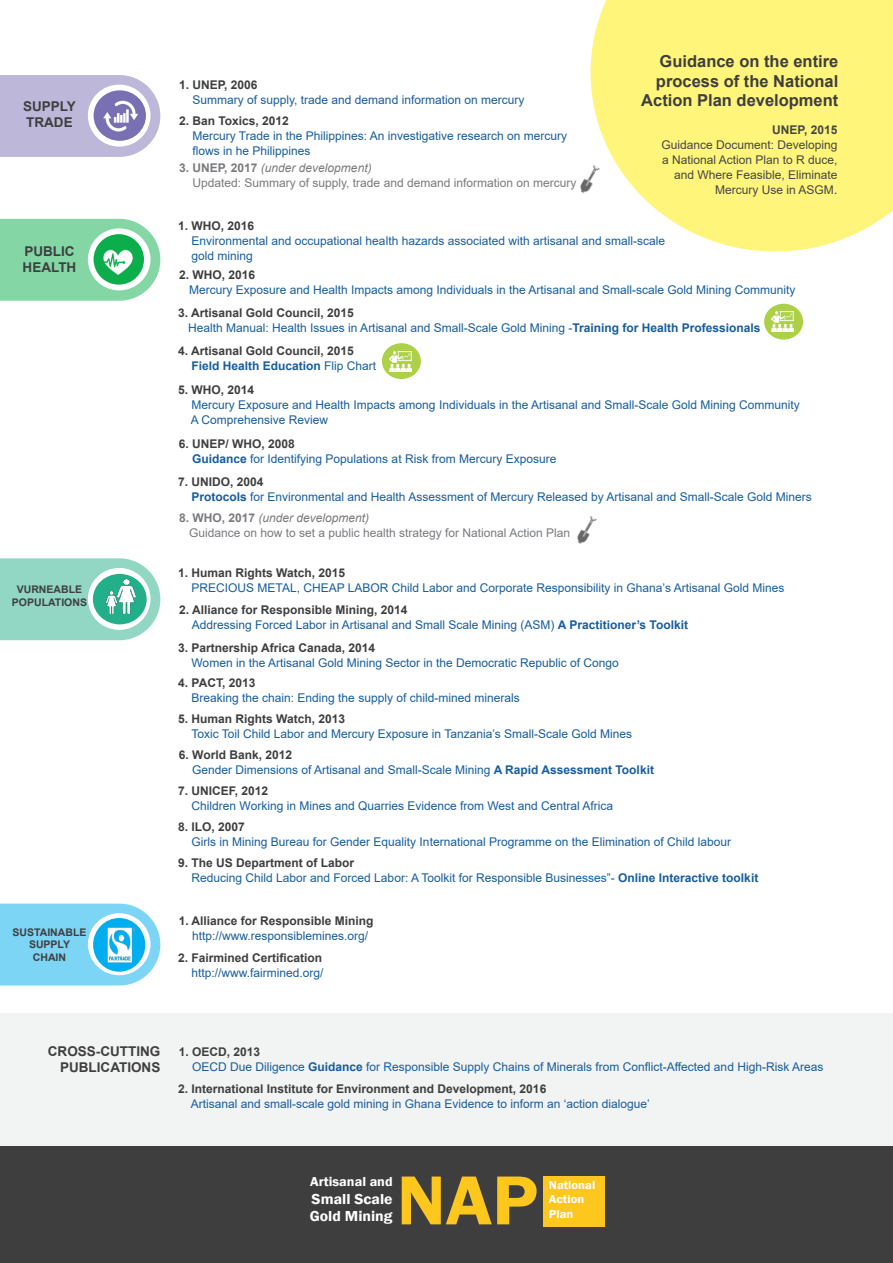
<style>
.page{position:relative;width:893px;height:1263px;background:#fff}
.page>*{position:absolute;margin:0;border:0;box-sizing:border-box;transform-origin:0 0}
.t1{font:600 71.7px "Franklin Gothic";color:#fec71d;scale:1.06 1}
.t2{font:700 16.5px "Arial";color:#3e3e3f}
.t3{font:600 14.85px/17.7px "Franklin Gothic";color:#fff;scale:1.06 1}
.t4{font:700 13.5px "Arial";color:#3e3e3f}
.t5{font:600 13.35px "Franklin Gothic";color:#fff;scale:1.06 1}
.t6{font:12px "Arial";color:#175d9e}
.t7{font:700 12px "Arial";color:#3e3e3f}
.t8{font:12px "Arial";color:#787a7d}
.t9{font:12px/15px "Arial";color:#454647;text-align:right}
.t10{font:italic 12px "Arial";color:#787a7d}
.t11{font:700 12px "Arial";color:#175d9e}
.t12{font:700 12px "Arial";color:#454647}
.t13{font:600 11.85px/14.2px "Franklin Gothic";color:#fff;scale:1.06 1}
.t14{font:700 10.5px/12.6px "Arial";color:#3e3e3f;text-align:center}
.s1{font-weight:700;font-style:normal}
.s2{font-size:13.5px}
.s3{font-weight:700}
.s4{font-weight:400}
</style>
<div class="page">
<div style="left:0;top:1146px;width:893px;height:117px;background:#3e3e3f"></div>
<div style="left:543px;top:1176px;width:62px;height:51px;background:#fec71d"></div>
<svg style="left:0;top:75px;width:160px;height:82px;background:#c1bddc"></svg>
<div style="left:88px;top:85px;width:63px;height:62px;background:#fff;border-radius:50%"></div>
<div style="left:94px;top:90px;width:52px;height:51px;background:#796fb3;border-radius:50%"></div>
<img style="left:102px;top:97px;width:38px;height:39px">
<svg style="left:0;top:219px;width:160px;height:82px;background:#8ed9ab"></svg>
<div style="left:88px;top:228px;width:63px;height:62px;background:#fff;border-radius:50%"></div>
<div style="left:94px;top:234px;width:50px;height:51px;background:#0cae4c;border-radius:50%"></div>
<img style="left:98px;top:241px;width:39px;height:40px">
<svg style="left:0;top:558px;width:160px;height:82px;background:#99d9c8"></svg>
<svg style="left:88px;top:568px;width:63px;height:62px"></svg>
<div style="left:93px;top:574px;width:54px;height:50px;background:#23af8a;border-radius:50%"></div>
<img style="left:105px;top:591px;width:19px;height:23px">
<img style="left:112px;top:580px;width:30px;height:33px">
<img style="left:580px;top:174px;width:11px;height:19px">
<img style="left:577px;top:516px;width:20px;height:28px">
<div style="left:764px;top:304px;width:39px;height:36px;background:#acd149;border-radius:50%"></div>
<img style="left:771px;top:312px;width:23px;height:20px">
<div style="left:382px;top:343px;width:39px;height:36px;background:#acd149;border-radius:50%"></div>
<img style="left:389px;top:351px;width:22px;height:20px">
<svg style="left:0;top:904px;width:160px;height:81px;background:#85d7f6"></svg>
<svg style="left:88px;top:913px;width:63px;height:62px"></svg>
<div style="left:93px;top:918px;width:52px;height:54px;background:#00aeef;border-radius:50%"></div>
<img style="left:108px;top:927px;width:26px;height:35px">
<svg style="left:591px;top:0;width:302px;height:251px;background:#fef689"></svg>
<div style="left:0;top:1013px;width:893px;height:133px;background:#f2f3f3"></div>
<p class="t4" style="left:23px;top:97px;width:54px">SUPPLY</p>
<p class="t4" style="left:26px;top:113px;width:48px">TRADE</p>
<p class="t4" style="left:24px;top:242px;width:52px">PUBLIC</p>
<p class="t4" style="left:23px;top:258px;width:55px">HEALTH</p>
<p class="t14" style="left:17px;top:583px;width:67px">VURNEABLE</p>
<p class="t14" style="left:12px;top:596px;width:77px">POPULATIONS</p>
<p class="t14" style="left:13px;top:926px;width:75px">SUSTAINABLE<br>SUPPLY</p>
<p class="t14" style="left:33px;top:951px;width:35px">CHAIN</p>
<p class="t7" style="left:179px;top:76px;width:80px">1. UNEP, 2006</p>
<p class="t6" style="left:192px;top:91px;width:333px">Summary of supply, trade and demand information on mercury</p>
<p class="t7" style="left:179px;top:112px;width:111px">2. Ban Toxics, 2012</p>
<p class="t6" style="left:192px;top:127px;width:376px">Mercury Trade in the Philippines: An investigative research on mercury</p>
<p class="t6" style="left:192px;top:142px;width:120px">flows in he Philippines</p>
<p class="t10" style="left:179px;top:160px;width:194px"><span class="s1">3. UNEP, 2017</span> (under development)</p>
<p class="t8" style="left:192px;top:175px;width:385px">Updated: Summary of supply, trade and demand information on mercury</p>
<p class="t2" style="left:660px;top:49px;width:180px">Guidance on the entire</p>
<p class="t2" style="left:656px;top:69px;width:184px">process of the National</p>
<p class="t2" style="left:641px;top:89px;width:199px">Action Plan development</p>
<p class="t12" style="left:772px;top:121px;width:67px">UNEP, 2015</p>
<p class="t9" style="left:661px;top:137px;width:178px">Guidance Document: Developing a National Action Plan to R duce, and Where Feasible, Eliminate<br>Mercury Use in ASGM<span class="s2">.</span></p>
<p class="t7" style="left:178px;top:218px;width:78px">1. WHO, 2016</p>
<p class="t6" style="left:192px;top:233px;width:475px">Environmental and occupational health hazards associated with artisanal and small-scale</p>
<p class="t6" style="left:192px;top:248px;width:63px">gold mining</p>
<p class="t7" style="left:179px;top:266px;width:78px">2. WHO, 2016</p>
<p class="t6" style="left:189px;top:282px;width:608px">Mercury Exposure and Health Impacts among Individuals in the Artisanal and Small-scale Gold Mining Community</p>
<p class="t7" style="left:178px;top:304px;width:177px">3. Artisanal Gold Council, 2015</p>
<p class="t6" style="left:188px;top:320px;width:574px">Health Manual: Health Issues in Artisanal and Small-Scale Gold Mining -<span class="s3">Training for Health Professionals</span></p>
<p class="t7" style="left:178px;top:343px;width:177px">4. Artisanal Gold Council, 2015</p>
<p class="t11" style="left:192px;top:358px;width:186px">Field Health Education <span class="s4">Flip Chart</span></p>
<p class="t7" style="left:178px;top:382px;width:78px">5. WHO, 2014</p>
<p class="t6" style="left:192px;top:397px;width:610px">Mercury Exposure and Health Impacts among Individuals in the Artisanal and Small-Scale Gold Mining Community</p>
<p class="t6" style="left:191px;top:412px;width:139px">A Comprehensive Review</p>
<p class="t7" style="left:179px;top:436px;width:118px">6. UNEP/ WHO, 2008</p>
<p class="t6" style="left:192px;top:451px;width:366px"><span class="s3">Guidance</span> for Identifying Populations at Risk from Mercury Exposure</p>
<p class="t7" style="left:178px;top:473px;width:87px">7. UNIDO, 2004</p>
<p class="t6" style="left:192px;top:488px;width:622px"><span class="s3">Protocols</span> for Environmental and Health Assessment of Mercury Released by Artisanal and Small-Scale Gold Miners</p>
<p class="t10" style="left:179px;top:510px;width:192px"><span class="s1">8. WHO, 2017</span> (under development)</p>
<p class="t8" style="left:189px;top:524px;width:382px">Guidance on how to set a public health strategy for National Action Plan</p>
<p class="t7" style="left:178px;top:564px;width:168px">1. Human Rights Watch, 2015</p>
<p class="t6" style="left:192px;top:579px;width:594px">PRECIOUS METAL, CHEAP LABOR Child Labor and Corporate Responsibility in Ghana’s Artisanal Gold Mines</p>
<p class="t7" style="left:179px;top:601px;width:230px">2. Alliance for Responsible Mining, 2014</p>
<p class="t6" style="left:192px;top:616px;width:498px">Addressing Forced Labor in Artisanal and Small Scale Mining (ASM) <span class="s3">A Practitioner’s Toolkit</span></p>
<p class="t7" style="left:178px;top:639px;width:198px">3. Partnership Africa Canada, 2014</p>
<p class="t6" style="left:192px;top:654px;width:429px">Women in the Artisanal Gold Mining Sector in the Democratic Republic of Congo</p>
<p class="t7" style="left:178px;top:674px;width:79px">4. PACT, 2013</p>
<p class="t6" style="left:192px;top:689px;width:330px">Breaking the chain: Ending the supply of child-mined minerals</p>
<p class="t7" style="left:178px;top:710px;width:168px">5. Human Rights Watch, 2013</p>
<p class="t6" style="left:191px;top:725px;width:442px">Toxic Toil Child Labor and Mercury Exposure in Tanzania’s Small-Scale Gold Mines</p>
<p class="t7" style="left:179px;top:746px;width:115px">6. World Bank, 2012</p>
<p class="t6" style="left:192px;top:761px;width:463px">Gender Dimensions of Artisanal and Small-Scale Mining <span class="s3">A Rapid Assessment Toolkit</span></p>
<p class="t7" style="left:178px;top:782px;width:92px">7. UNICEF, 2012</p>
<p class="t6" style="left:192px;top:797px;width:423px">Children Working in Mines and Quarries Evidence from West and Central Africa</p>
<p class="t7" style="left:178px;top:818px;width:68px">8. ILO, 2007</p>
<p class="t6" style="left:192px;top:834px;width:541px">Girls in Mining Bureau for Gender Equality International Programme on the Elimination of Child labour</p>
<p class="t7" style="left:178px;top:854px;width:178px">9. The US Department of Labor</p>
<p class="t6" style="left:192px;top:869px;width:568px">Reducing Child Labor and Forced Labor: A Toolkit for Responsible Businesses”- <span class="s3">Online Interactive toolkit</span></p>
<p class="t7" style="left:179px;top:912px;width:196px">1. Alliance for Responsible Mining</p>
<p class="t6" style="left:192px;top:928px;width:178px">http://www.responsiblemines.org/</p>
<p class="t7" style="left:178px;top:949px;width:146px">2. Fairmined Certification</p>
<p class="t6" style="left:192px;top:964px;width:134px">http://www.fairmined.org/</p>
<p class="t4" style="left:48px;top:1041px;width:114px">CROSS-CUTTING</p>
<p class="t4" style="left:60px;top:1058px;width:102px">PUBLICATIONS</p>
<p class="t7" style="left:179px;top:1043px;width:83px">1. OECD, 2013</p>
<p class="t6" style="left:192px;top:1059px;width:633px">OECD Due Diligence <span class="s3">Guidance</span> for Responsible Supply Chains of Minerals from Conflict-Affected and High-Risk Areas</p>
<p class="t7" style="left:178px;top:1080px;width:370px">2. International Institute for Environment and Development, 2016</p>
<p class="t6" style="left:191px;top:1095px;width:460px">Artisanal and small-scale gold mining in Ghana Evidence to inform an ‘action dialogue’</p>
<p class="t5" style="left:310px;top:1173px;width:79px">Artisanal and</p>
<p class="t3" style="left:310px;top:1190px;width:80px">Small Scale<br>Gold Mining</p>
<h1 class="t1" style="left:397px;top:1156px;width:135px">NAP</h1>
<p class="t13" style="left:549px;top:1178px;width:45px">National<br>Action<br>Plan</p>
</div>
